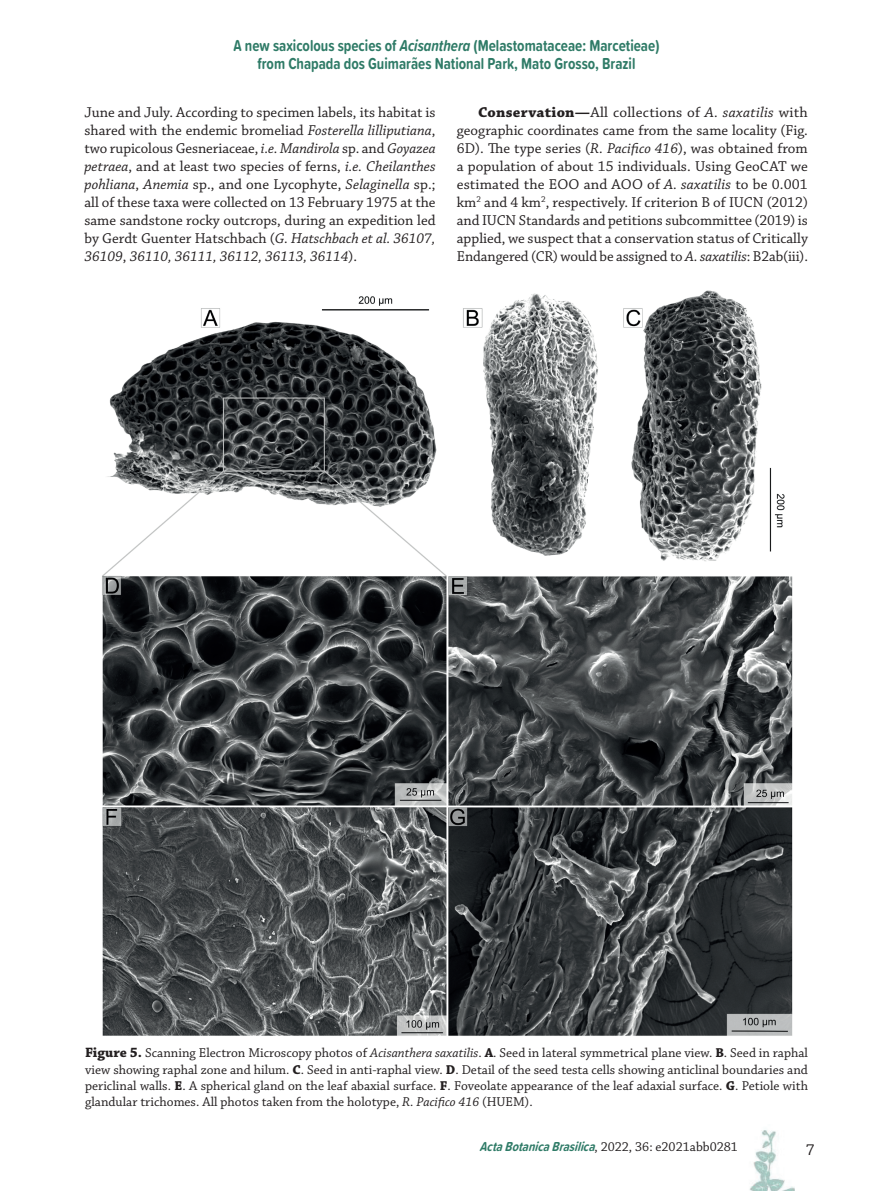
<style>
.page{position:relative;width:893px;height:1191px;background:#fff}
.page>*{position:absolute;margin:0;border:0;box-sizing:border-box;transform-origin:0 0}
.t1{font:700 16.5px/18px "Proxima Soft Cond";color:#2f7b67;text-align:center;scale:.91 1}
.t2{font:16.5px "Chaparral Pro";color:#231f20}
.t3{font:15px/18px "Chaparral Pro";color:#231f20;text-align:justify}
.t4{font:13.5px/16.2px "Chaparral Pro";color:#231f20;text-align:justify}
.t5{font:italic 700 13.5px "Proxima Soft Cond";color:#2f7b67;scale:.95 1}
.s1{font-style:italic}
.s2{font-weight:700}
.s3{font-weight:700;font-size:14.25px}
.s4{font-family:"Chaparral Pro";font-weight:400;font-style:normal;color:#231f20}
</style>
<div class="page">
<img style="left:749px;top:1130px;width:45px;height:61px">
<img style="left:102px;top:290px;width:691px;height:746px">
<p class="t1" style="left:233px;top:36px;width:470px">A new saxicolous species of <span class="s1">Acisanthera</span> (Melastomataceae: Marcetieae) from Chapada dos Guimarães National Park, Mato Grosso, Brazil</p>
<p class="t3" style="left:84px;top:104px;width:353px">June and July. According to specimen labels, its habitat is shared with the endemic bromeliad <span class="s1">Fosterella lilliputiana</span>, two rupicolous Gesneriaceae, <span class="s1">i.e. Mandirola</span> sp. and <span class="s1">Goyazea petraea</span>, and at least two species of ferns, <span class="s1">i.e. Cheilanthes pohliana</span>, <span class="s1">Anemia</span> sp., and one Lycophyte, <span class="s1">Selaginella</span> sp.; all of these taxa were collected on 13 February 1975 at the same sandstone rocky outcrops, during an expedition led by Gerdt Guenter Hatschbach (<span class="s1">G. Hatschbach et al. 36107, 36109</span>, <span class="s1">36110, 36111, 36112, 36113, 36114</span>).</p>
<p class="t3" style="left:457px;top:104px;width:353px;text-indent:21px"><span class="s2">Conservation—</span>All collections of <span class="s1">A. saxatilis</span> with geographic coordinates came from the same locality (Fig.<br>6D). The type series (<span class="s1">R. Pacifico 416</span>), was obtained from a population of about 15 individuals. Using GeoCAT we estimated the EOO and AOO of <span class="s1">A. saxatilis</span> to be 0.001 km<sup>2</sup> and 4 km<sup>2</sup>, respectively. If criterion B of IUCN (2012) and IUCN Standards and petitions subcommittee (2019) is applied, we suspect that a conservation status of Critically Endangered (CR) would be assigned to <span class="s1">A. saxatilis</span>: B2ab(iii).</p>
<p class="t4" style="left:85px;top:1045px;width:724px"><span class="s3">Figure 5.</span> Scanning Electron Microscopy photos of <span class="s1">Acisanthera saxatilis</span>. <span class="s2">A</span>. Seed in lateral symmetrical plane view. <span class="s2">B</span>. Seed in raphal view showing raphal zone and hilum. <span class="s2">C</span>. Seed in anti-raphal view. <span class="s2">D</span>. Detail of the seed testa cells showing anticlinal boundaries and periclinal walls. <span class="s2">E</span>. A spherical gland on the leaf abaxial surface. <span class="s2">F</span>. Foveolate appearance of the leaf adaxial surface. <span class="s2">G</span>. Petiole with glandular trichomes. All photos taken from the holotype, <span class="s1">R. Pacifico 416</span> (HUEM).</p>
<p class="t5" style="left:480px;top:1136px;width:274px">ActaBotanicaBrasilica<span class="s4">, 2 0 2 2 , 3 6 : e 2 0 2 1 a b b 0 2 8 1</span></p>
<p class="t2" style="left:806px;top:1141px;width:10px">7</p>
</div>
